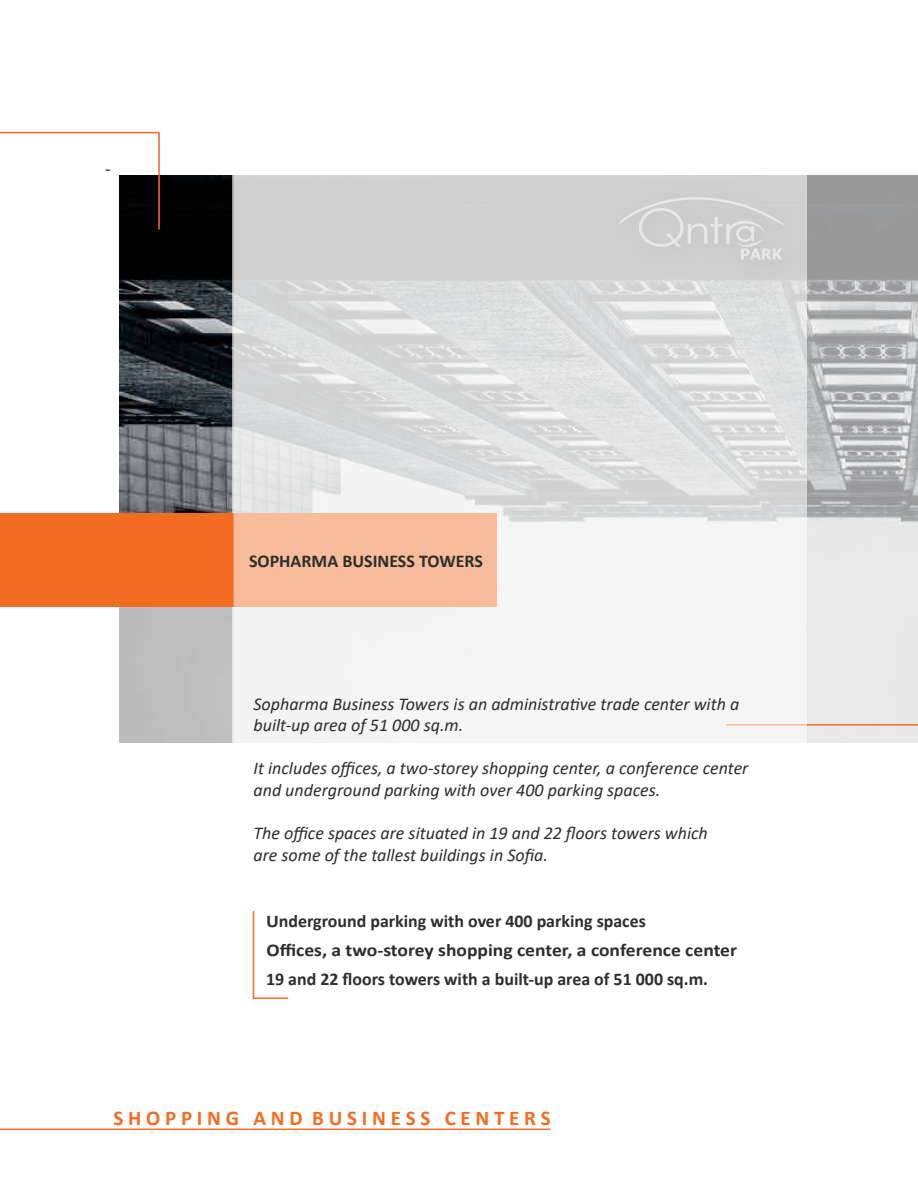
<style>
.page{position:relative;width:918px;height:1188px;background:#fff}
.page>*{position:absolute;margin:0;border:0;box-sizing:border-box;transform-origin:0 0}
.t1{font:700 21px "Calibri";color:#f36c21}
.t2{font:italic 18px/21.6px "Calibri";color:#2d2d2c}
.t3{font:700 18px "Calibri";color:#2d2d2c}
.t4{font:18px "Myriad Pro";color:#231f20}
.t5{font:700 17.85px "Calibri";color:#2d2d2c;scale:1.09 1}
.t6{font:700 17.85px "Calibri";color:#2d2d2c}
</style>
<div class="page">
<img style="left:120px;top:176px;width:91px;height:567px">
<svg style="left:830px;top:175px;width:88px;height:568px;background:#c7c7c8"></svg>
<hr style="left:726px;top:724px;width:192px;height:2px;background:#f36c21">
<hr style="left:0;top:132px;width:159px;height:1px;background:#f36c21">
<hr style="left:158px;top:133px;width:2px;height:96px;background:#f36c21">
<hr style="left:0;top:1129px;width:550px;height:1px;background:#f36c21">
<div style="left:0;top:513px;width:496px;height:94px;background:#f36c21"></div>
<img style="left:211px;top:175px;width:619px;height:793px">
<svg style="left:234px;top:175px;width:573px;height:770px"></svg>
<hr style="left:254px;top:998px;width:34px;height:1px;background:#f36c21">
<hr style="left:253px;top:911px;width:1px;height:88px;background:#f36c21">
<svg style="left:229px;top:679px;width:2px;height:25px"></svg>
<img style="left:570px;top:175px;width:281px;height:156px">
<img style="left:586px;top:175px;width:242px;height:133px">
<img style="left:598px;top:178px;width:212px;height:107px">
<svg style="left:618px;top:197px;width:166px;height:63px;background:#d0d1d1"></svg>
<p class="t4" style="left:105px;top:158px;width:7px">-</p>
<p class="t3" style="left:249px;top:548px;width:236px">SOPHARMA BUSINESS TOWERS</p>
<p class="t2" style="left:254px;top:692px;width:487px">Sopharma Business Towers is an administrative trade center with a built-up area of 51 000 sq.m.</p>
<p class="t2" style="left:254px;top:757px;width:496px">It includes offices, a two-storey shopping center, a conference center and underground parking with over 400 parking spaces.</p>
<p class="t2" style="left:254px;top:822px;width:456px">The office spaces are situated in 19 and 22 floors towers which are some of the tallest buildings in Sofia.</p>
<p class="t5" style="left:266px;top:909px;width:350px">Underground parking with over 400 parking spaces</p>
<p class="t5" style="left:266px;top:938px;width:433px">Offices, a two-storey shopping center, a conference center</p>
<p class="t6" style="left:266px;top:967px;width:444px">19 and 22 floors towers with a built-up area of 51 000 sq.m.</p>
<p class="t1" style="left:113px;top:1104px;width:439px">S H O P P I N G A N D B U S I N E S S C E N T E R S</p>
</div>
